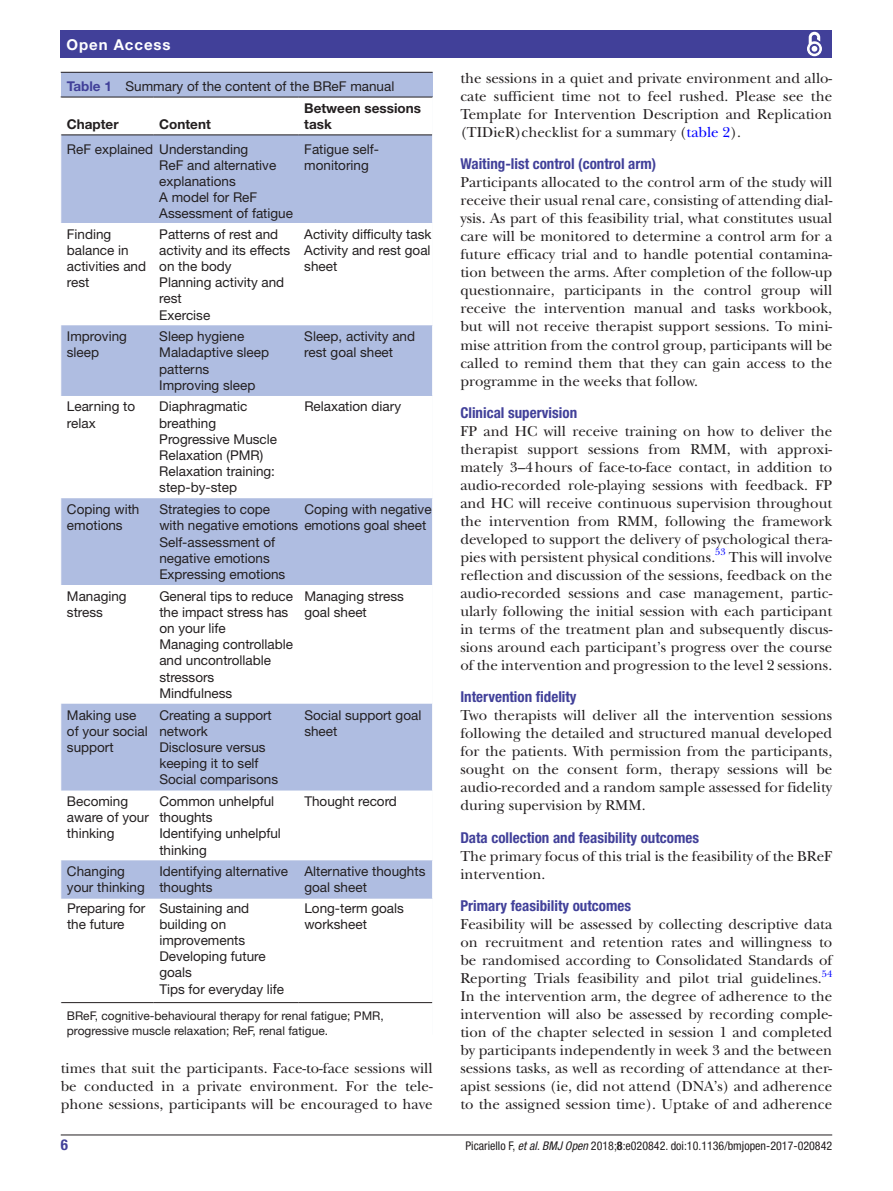
<style>
.page{position:relative;width:893px;height:1191px;background:#fff}
.page>*{position:absolute;margin:0;border:0;box-sizing:border-box;transform-origin:0 0}
.t1{font:15px/18px "New Baskerville";color:#231f20;text-align:justify}
.t2{font:700 condensed 15px "Helvetica Neue LT Std";color:#414099}
.t3{font:700 15px "Helvetica Neue LT Std";letter-spacing:.065em;color:#fff}
.t4{font:13.5px/16.2px "Helvetica Neue LT Std";color:#231f20}
.t5{font:700 13.5px/16.2px "Helvetica Neue LT Std";color:#231f20}
.t6{font:12px/15px "Helvetica Neue LT Std";color:#231f20}
.t7{font:condensed 12px "Helvetica Neue LT Std";color:#231f20}
.t8{font:9.9px "New Baskerville";color:#00f}
.s1{font-weight:700;color:#414099}
.s2{color:#00f}
.s3{font-style:italic}
.s4{font-weight:700}
</style>
<div class="page">
<hr style="left:61px;top:1134px;width:771px;height:1px;background:#231f20">
<div style="left:61px;top:31px;width:771px;height:27px;background:#414099"></div>
<svg style="left:807px;top:31px;width:15px;height:26px"></svg>
<div style="left:61px;top:73px;width:372px;height:962px;background:#afbde1"></div>
<hr style="left:61px;top:72px;width:372px;height:1px;background:#231f20">
<div style="left:61px;top:98px;width:371px;height:936px;background:#fff"></div>
<svg style="left:61px;top:135px;width:371px;height:763px;fill:#fff"></svg>
<hr style="left:61px;top:97px;width:92px;height:1px;background:#231f20">
<hr style="left:61px;top:134px;width:92px;height:1px;background:#231f20">
<hr style="left:153px;top:97px;width:145px;height:1px;background:#231f20">
<hr style="left:153px;top:134px;width:145px;height:1px;background:#231f20">
<hr style="left:298px;top:97px;width:135px;height:1px;background:#231f20">
<hr style="left:298px;top:134px;width:134px;height:1px;background:#231f20">
<hr style="left:153px;top:1002px;width:145px;height:1px;background:#231f20">
<hr style="left:61px;top:1002px;width:92px;height:1px;background:#231f20">
<hr style="left:298px;top:1002px;width:134px;height:1px;background:#231f20">
<hr style="left:432px;top:97px;width:1px;height:38px;background:#fff">
<hr style="left:432px;top:135px;width:1px;height:88px;background:#fff">
<hr style="left:432px;top:223px;width:1px;height:102px;background:#fff">
<hr style="left:432px;top:325px;width:1px;height:71px;background:#fff">
<hr style="left:432px;top:396px;width:1px;height:102px;background:#fff">
<hr style="left:432px;top:498px;width:1px;height:87px;background:#fff">
<hr style="left:432px;top:585px;width:1px;height:119px;background:#fff">
<hr style="left:432px;top:704px;width:1px;height:86px;background:#fff">
<hr style="left:432px;top:790px;width:1px;height:70px;background:#fff">
<hr style="left:432px;top:860px;width:1px;height:38px;background:#fff">
<hr style="left:432px;top:898px;width:1px;height:104px;background:#fff">
<hr style="left:432px;top:1002px;width:1px;height:33px;background:#fff">
<hr style="left:61px;top:1034px;width:372px;height:2px;background:#fff">
<p class="t3" style="left:66px;top:35px;width:106px">Open Access</p>
<p class="t4" style="left:67px;top:78px;width:329px"><span class="s1">Table 1</span> Summary of the content of the BReF manual</p>
<p class="t5" style="left:67px;top:116px;width:53px">Chapter</p>
<p class="t5" style="left:159px;top:116px;width:53px">Content</p>
<p class="t5" style="left:304px;top:99px;width:118px">Between sessions task</p>
<p class="t4" style="left:159px;top:140px;width:135px;text-indent:-92px">ReF explained Understanding<br>ReF and alternative explanations<br>A model for ReF<br>Assessment of fatigue</p>
<p class="t4" style="left:304px;top:140px;width:76px">Fatigue self&shy;monitoring</p>
<p class="t4" style="left:67px;top:225px;width:81px">Finding balance in activities and rest</p>
<p class="t4" style="left:159px;top:225px;width:133px">Patterns of rest and activity and its effects on the body<br>Planning activity and rest<br>Exercise</p>
<p class="t4" style="left:304px;top:225px;width:129px;text-align:justify">Activity difficulty task Activity and rest goal sheet</p>
<p class="t4" style="left:67px;top:328px;width:62px">Improving sleep</p>
<p class="t4" style="left:159px;top:328px;width:111px">Sleep hygiene<br>Maladaptive sleep patterns<br>Improving sleep</p>
<p class="t4" style="left:304px;top:328px;width:112px">Sleep, activity and rest goal sheet</p>
<p class="t4" style="left:67px;top:398px;width:70px">Learning to relax</p>
<p class="t4" style="left:159px;top:398px;width:119px">Diaphragmatic breathing<br>Progressive Muscle<br>Relaxation (PMR)<br>Relaxation training: step-by-step</p>
<p class="t4" style="left:304px;top:398px;width:98px">Relaxation diary</p>
<p class="t4" style="left:67px;top:501px;width:74px">Coping with emotions</p>
<p class="t4" style="left:159px;top:501px;width:269px">Strategies to cope<br>with negative emotions emotions goal sheet<br>Self-assessment of<br>negative emotions<br>Expressing emotions</p>
<p class="t4" style="left:304px;top:501px;width:129px">Coping with negative</p>
<p class="t4" style="left:67px;top:587px;width:61px">Managing stress</p>
<p class="t4" style="left:159px;top:587px;width:135px">General tips to reduce the impact stress has on your life<br>Managing controllable and uncontrollable stressors<br>Mindfulness</p>
<p class="t4" style="left:304px;top:587px;width:101px">Managing stress goal sheet</p>
<p class="t4" style="left:67px;top:706px;width:82px">Making use of your social support</p>
<p class="t4" style="left:159px;top:706px;width:120px">Creating a support network<br>Disclosure versus keeping it to self<br>Social comparisons</p>
<p class="t4" style="left:304px;top:706px;width:119px">Social support goal sheet</p>
<p class="t4" style="left:67px;top:793px;width:83px">Becoming aware of your thinking</p>
<p class="t4" style="left:159px;top:793px;width:123px">Common unhelpful thoughts<br>Identifying unhelpful thinking</p>
<p class="t4" style="left:304px;top:793px;width:94px">Thought record</p>
<p class="t4" style="left:67px;top:863px;width:79px">Changing your thinking</p>
<p class="t4" style="left:159px;top:863px;width:130px">Identifying alternative thoughts</p>
<p class="t4" style="left:304px;top:863px;width:123px">Alternative thoughts goal sheet</p>
<p class="t4" style="left:67px;top:899px;width:80px">Preparing for the future</p>
<p class="t4" style="left:159px;top:899px;width:126px">Sustaining and building on improvements<br>Developing future goals<br>Tips for everyday life</p>
<p class="t4" style="left:304px;top:899px;width:101px">Long-term goals worksheet</p>
<p class="t6" style="left:67px;top:1008px;width:318px">BReF, cognitive-behavioural therapy for renal fatigue; PMR, progressive muscle relaxation; ReF, renal fatigue.</p>
<p class="t1" style="left:61px;top:1059px;width:373px">times that suit the participants. Face-to-face sessions will be conducted in a private environment. For the tele&shy;phone sessions, participants will be encouraged to have</p>
<p class="t1" style="left:460px;top:69px;width:373px">the sessions in a quiet and private environment and allo&shy;cate sufficient time not to feel rushed. Please see the Template for Intervention Description and Replication (TIDieR)checklist for a summary (<span class="s2">table 2</span>).</p>
<p class="t2" style="left:460px;top:155px;width:197px">Waiting-list control (control arm)</p>
<p class="t1" style="left:460px;top:174px;width:373px">Participants allocated to the control arm of the study will receive their usual renal care, consisting of attending dial&shy;ysis. As part of this feasibility trial, what constitutes usual care will be monitored to determine a control arm for a future efficacy trial and to handle potential contamina&shy;tion between the arms. After completion of the follow-up questionnaire, participants in the control group will receive the intervention manual and tasks workbook, but will not receive therapist support sessions. To mini&shy;mise attrition from the control group, participants will be called to remind them that they can gain access to the programme in the weeks that follow.</p>
<p class="t2" style="left:460px;top:403px;width:118px">Clinical supervision</p>
<p class="t1" style="left:460px;top:422px;width:373px">FP and HC will receive training on how to deliver the therapist support sessions from RMM, with approxi&shy;mately 3–4hours of face-to-face contact, in addition to audio-recorded role-playing sessions with feedback. FP and HC will receive continuous supervision throughout the intervention from RMM, following the framework developed to support the delivery of psychological thera&shy;pies with persistent physical conditions.</p>
<p class="t8" style="left:715px;top:546px;width:12px">53</p>
<p class="t1" style="left:460px;top:548px;width:373px;text-indent:269px">This will involve reflection and discussion of the sessions, feedback on the audio-recorded sessions and case management, partic&shy;ularly following the initial session with each participant in terms of the treatment plan and subsequently discus&shy;sions around each participant’s progress over the course of the intervention and progression to the level 2 sessions.</p>
<p class="t2" style="left:460px;top:688px;width:118px">Intervention fidelity</p>
<p class="t1" style="left:460px;top:706px;width:373px">Two therapists will deliver all the intervention sessions following the detailed and structured manual developed for the patients. With permission from the participants, sought on the consent form, therapy sessions will be audio-recorded and a random sample assessed for fidelity during supervision by RMM.</p>
<p class="t2" style="left:460px;top:828px;width:240px">Data collection and feasibility outcomes</p>
<p class="t1" style="left:460px;top:847px;width:373px">The primary focus of this trial is the feasibility of the BReF intervention.</p>
<p class="t2" style="left:460px;top:896px;width:172px">Primary feasibility outcomes</p>
<p class="t1" style="left:460px;top:915px;width:373px">Feasibility will be assessed by collecting descriptive data on recruitment and retention rates and willingness to be randomised according to Consolidated Standards of Reporting Trials feasibility and pilot trial guidelines.</p>
<p class="t8" style="left:822px;top:967px;width:12px">54</p>
<p class="t1" style="left:460px;top:987px;width:373px">In the intervention arm, the degree of adherence to the intervention will also be assessed by recording comple&shy;tion of the chapter selected in session 1 and completed by participants independently in week 3 and the between sessions tasks, as well as recording of attendance at ther&shy;apist sessions (ie, did not attend (DNA’s) and adherence to the assigned session time). Uptake of and adherence</p>
<p class="t2" style="left:61px;top:1135px;width:9px">6</p>
<p class="t7" style="left:465px;top:1138px;width:368px">Picariello F, <span class="s3">et al</span>. <span class="s3">BMJ Open</span> 2018;<span class="s4">8</span>:e020842. doi:10.1136/bmjopen-2017-020842</p>
</div>
